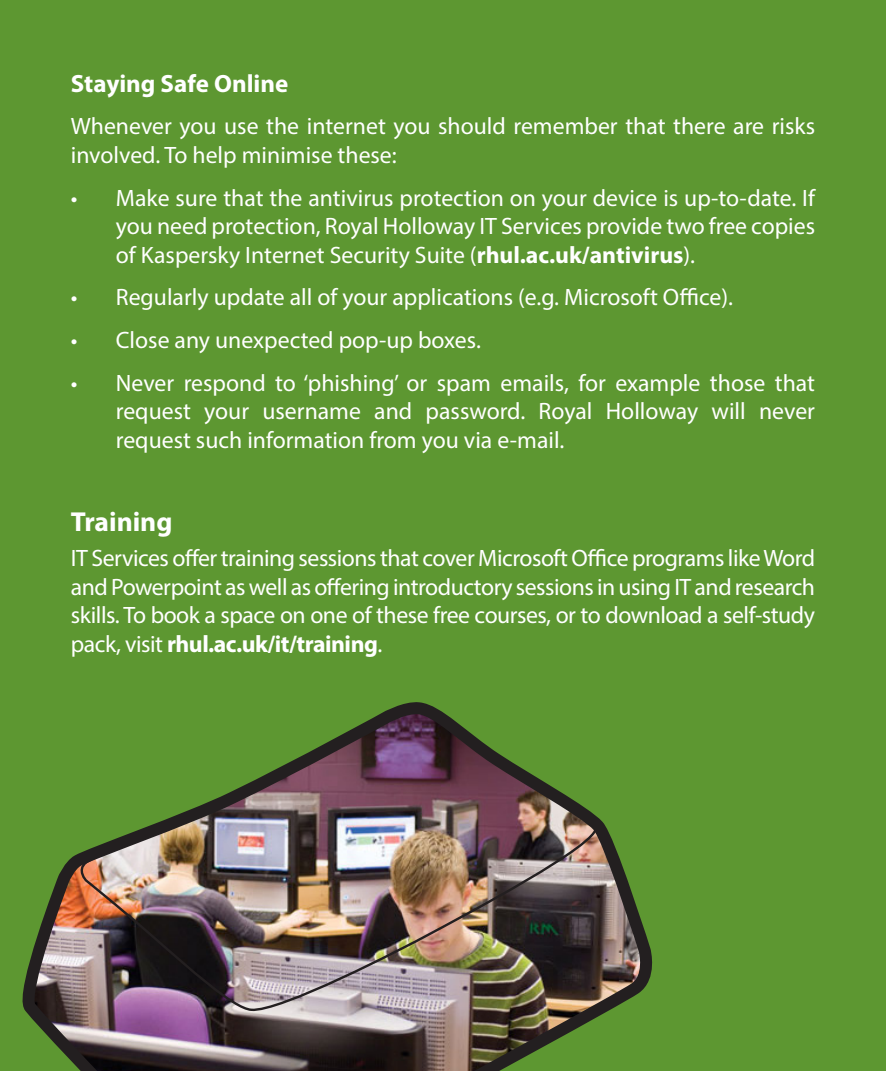
<style>
.page{position:relative;width:886px;height:1071px;background:#fff}
.page>*{position:absolute;margin:0;border:0;box-sizing:border-box;transform-origin:0 0}
.Heading{font:700 27.5px "Myriad Pro";color:#fff}
.Heading-2{font:700 25px "Myriad Pro";color:#fff}
.Body_Text{font:23.75px/28.5px "Myriad Pro";color:#fff;text-align:justify}
.s1{font-weight:700}
</style>
<div class="page">
<div style="left:0;top:0;width:886px;height:1070px;background:#5d9731"></div>
<svg style="left:22px;top:702px;width:631px;height:368px"></svg>
<img style="left:73px;top:706px;width:529px;height:308px">
<p class="Heading-2" style="left:71px;top:67px;width:219px">Staying Safe Online</p>
<p class="Body_Text" style="left:71px;top:112px;width:746px">Whenever you use the internet you should remember that there are risks involved. To help minimise these:</p>
<p class="Body_Text" style="left:116px;top:183px;width:701px;text-indent:-45px">• Make sure that the antivirus protection on your device is up-to-date. If you need protection, Royal Holloway IT Services provide two free copies of Kaspersky Internet Security Suite (<span class="s1">rhul.ac.uk/antivirus</span>).</p>
<p class="Body_Text" style="left:71px;top:282px;width:664px">• Regularly update all of your applications (e.g. Microsoft Office).</p>
<p class="Body_Text" style="left:71px;top:325px;width:411px">• Close any unexpected pop-up boxes.</p>
<p class="Body_Text" style="left:116px;top:368px;width:701px;text-indent:-45px">• Never respond to ‘phishing’ or spam emails, for example those that request your username and password. Royal Holloway will never request such information from you via e-mail.</p>
<p class="Heading" style="left:71px;top:503px;width:103px">Training</p>
<p class="Body_Text" style="left:71px;top:543px;width:746px">IT Services offer training sessions that cover Microsoft Office programs like Word and Powerpoint as well as offering introductory sessions in using IT and research skills. To book a space on one of these free courses, or to download a self-study pack, visit <span class="s1">rhul.ac.uk/it/training</span>.</p>
</div>
